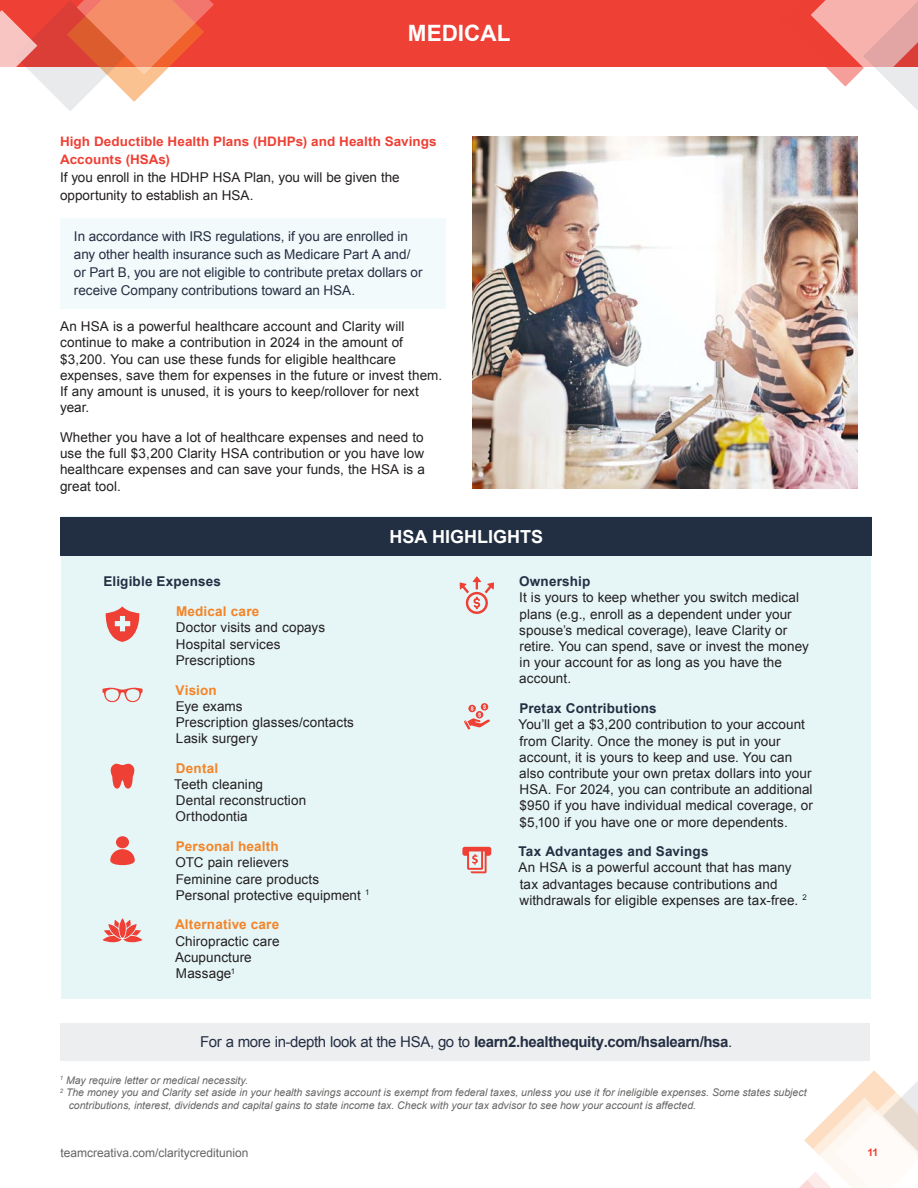
<style>
.page{position:relative;width:918px;height:1188px;background:#fff}
.page>*{position:absolute;margin:0;border:0;box-sizing:border-box;transform-origin:0 0}
.Body_text{font:700 22.5px "Arial";color:#fff}
.Heading_1{font:700 18px "Arial";color:#fff}
.Table_Text{font:700 15px "Arial";letter-spacing:-.025em;color:#242f43}
.t1{font:13.5px/16.2px "Arial";letter-spacing:.005em;color:#231f20}
.t2{font:13.5px/18px "Arial";letter-spacing:-.005em;color:#242f43}
.t3{font:700 13.5px "Arial";letter-spacing:.015em;color:#f38428}
.t4{font:700 13.5px "Arial";letter-spacing:.015em;color:#242f43}
.t5{font:700 13.05px/18px "Arial";letter-spacing:.005em;color:#ee4035}
.t6{font:12px "Arial";color:#666564}
.t7{font:italic 10.5px/12.6px "Arial";color:#666564}
.t8{font:700 10.5px "Arial";color:#ee4035}
.s1{font-weight:700;color:#242f43}
.s2{font-weight:400}
</style>
<div class="page">
<div style="left:0;top:0;width:918px;height:66px;background:#ee4035"></div>
<svg style="left:799px;top:1070px;width:119px;height:118px"></svg>
<img style="left:472px;top:136px;width:386px;height:352px">
<div style="left:60px;top:218px;width:386px;height:91px;background:#f3fafb"></div>
<div style="left:61px;top:516px;width:810px;height:483px;background:#e6f6f7"></div>
<div style="left:60px;top:517px;width:812px;height:39px;background:#222f42"></div>
<svg style="left:460px;top:576px;width:34px;height:38px"></svg>
<svg style="left:464px;top:703px;width:26px;height:27px"></svg>
<svg style="left:462px;top:847px;width:29px;height:26px"></svg>
<svg style="left:106px;top:606px;width:33px;height:36px"></svg>
<svg style="left:103px;top:687px;width:40px;height:15px"></svg>
<svg style="left:110px;top:764px;width:25px;height:25px"></svg>
<div style="left:116px;top:836px;width:13px;height:12px;background:#ee4035;border-radius:50%"></div>
<svg style="left:110px;top:849px;width:25px;height:17px"></svg>
<svg style="left:103px;top:920px;width:40px;height:23px"></svg>
<div style="left:60px;top:1023px;width:810px;height:37px;background:#edeef0"></div>
<svg style="left:778px;top:0;width:140px;height:111px"></svg>
<svg style="left:0;top:0;width:214px;height:111px"></svg>
<p class="Body_text" style="left:408px;top:19px;width:104px">MEDICAL</p>
<p class="t5" style="left:60px;top:133px;width:378px">High Deductible Health Plans (HDHPs) and Health Savings<br>Accounts (HSAs)</p>
<p class="t1" style="left:60px;top:168px;width:341px;line-height:18px">If you enroll in the HDHP HSA Plan, you will be given the opportunity to establish an HSA.</p>
<p class="t2" style="left:74px;top:228px;width:350px">In accordance with IRS regulations, if you are enrolled in any other health insurance such as Medicare Part A and/ or Part B, you are not eligible to contribute pretax dollars or receive Company contributions toward an HSA.</p>
<p class="t1" style="left:60px;top:319px;width:384px">An HSA is a powerful healthcare account and Clarity will continue to make a contribution in 2024 in the amount of $3,200. You can use these funds for eligible healthcare expenses, save them for expenses in the future or invest them.<br>If any amount is unused, it is yours to keep/rollover for next year.</p>
<p class="t1" style="left:60px;top:429px;width:366px;text-align:justify">Whether you have a lot of healthcare expenses and need to use the full $3,200 Clarity HSA contribution or you have low healthcare expenses and can save your funds, the HSA is a great tool.</p>
<p class="t4" style="left:103px;top:573px;width:119px">Eligible Expenses</p>
<p class="t3" style="left:176px;top:603px;width:85px">Medical care</p>
<p class="t1" style="left:176px;top:620px;width:151px">Doctor visits and copays</p>
<p class="t1" style="left:176px;top:636px;width:106px">Hospital services</p>
<p class="t1" style="left:176px;top:652px;width:81px">Prescriptions</p>
<p class="t3" style="left:176px;top:681px;width:43px">Vision</p>
<p class="t1" style="left:176px;top:698px;width:68px">Eye exams</p>
<p class="t1" style="left:176px;top:714px;width:180px">Prescription glasses/contacts</p>
<p class="t1" style="left:176px;top:730px;width:84px">Lasik surgery</p>
<p class="t3" style="left:176px;top:759px;width:44px">Dental</p>
<p class="t1" style="left:174px;top:776px;width:90px">Teeth cleaning</p>
<p class="t1" style="left:176px;top:793px;width:132px">Dental reconstruction</p>
<p class="t1" style="left:175px;top:809px;width:74px">Orthodontia</p>
<p class="t3" style="left:176px;top:837px;width:104px">Personal health</p>
<p class="t1" style="left:175px;top:855px;width:115px">OTC pain relievers</p>
<p class="t1" style="left:176px;top:871px;width:145px">Feminine care products</p>
<p class="t1" style="left:176px;top:887px;width:195px">Personal protective equipment <sup>1</sup></p>
<p class="t3" style="left:175px;top:916px;width:106px">Alternative care</p>
<p class="t1" style="left:175px;top:933px;width:106px">Chiropractic care</p>
<p class="t1" style="left:175px;top:949px;width:78px">Acupuncture</p>
<p class="t1" style="left:176px;top:965px;width:61px">Massage<sup>1</sup></p>
<p class="Heading_1" style="left:389px;top:524px;width:155px">HSA HIGHLIGHTS</p>
<p class="t1" style="left:519px;top:574px;width:291px"><span class="s1">Ownership<br></span>It is yours to keep whether you switch medical plans (e.g., enroll as a dependent under your spouse’s medical coverage), leave Clarity or retire. You can spend, save or invest the money in your account for as long as you have the account.</p>
<p class="t1" style="left:518px;top:700px;width:296px"><span class="s1">Pretax Contributions<br></span>You’ll get a $3,200 contribution to your account from Clarity. Once the money is put in your account, it is yours to keep and use. You can also contribute your own pretax dollars into your HSA. For 2024, you can contribute an additional $950 if you have individual medical coverage, or $5,100 if you have one or more dependents.</p>
<p class="t1" style="left:519px;top:844px;width:290px"><span class="s1">Tax Advantages and Savings<br></span>An HSA is a powerful account that has many tax advantages because contributions and withdrawals for eligible expenses are tax-free. <sup>2</sup></p>
<p class="Table_Text" style="left:200px;top:1032px;width:534px"><span class="s2">For a more in-depth look at the HSA, go to</span> learn2.healthequity.com/hsalearn/hsa<span class="s2">.</span></p>
<p class="t7" style="left:60px;top:1074px;width:190px"><sup>1</sup> May require letter or medical necessity.</p>
<p class="t7" style="left:69px;top:1086px;width:739px;text-indent:-9px"><sup>2</sup> The money you and Clarity set aside in your health savings account is exempt from federal taxes, unless you use it for ineligible expenses. Some states subject contributions, interest, dividends and capital gains to state income tax. Check with your tax advisor to see how your account is affected.</p>
<p class="t6" style="left:60px;top:1145px;width:190px">teamcreativa.com/claritycreditunion</p>
<p class="t8" style="left:867px;top:1146px;width:13px">11</p>
</div>
